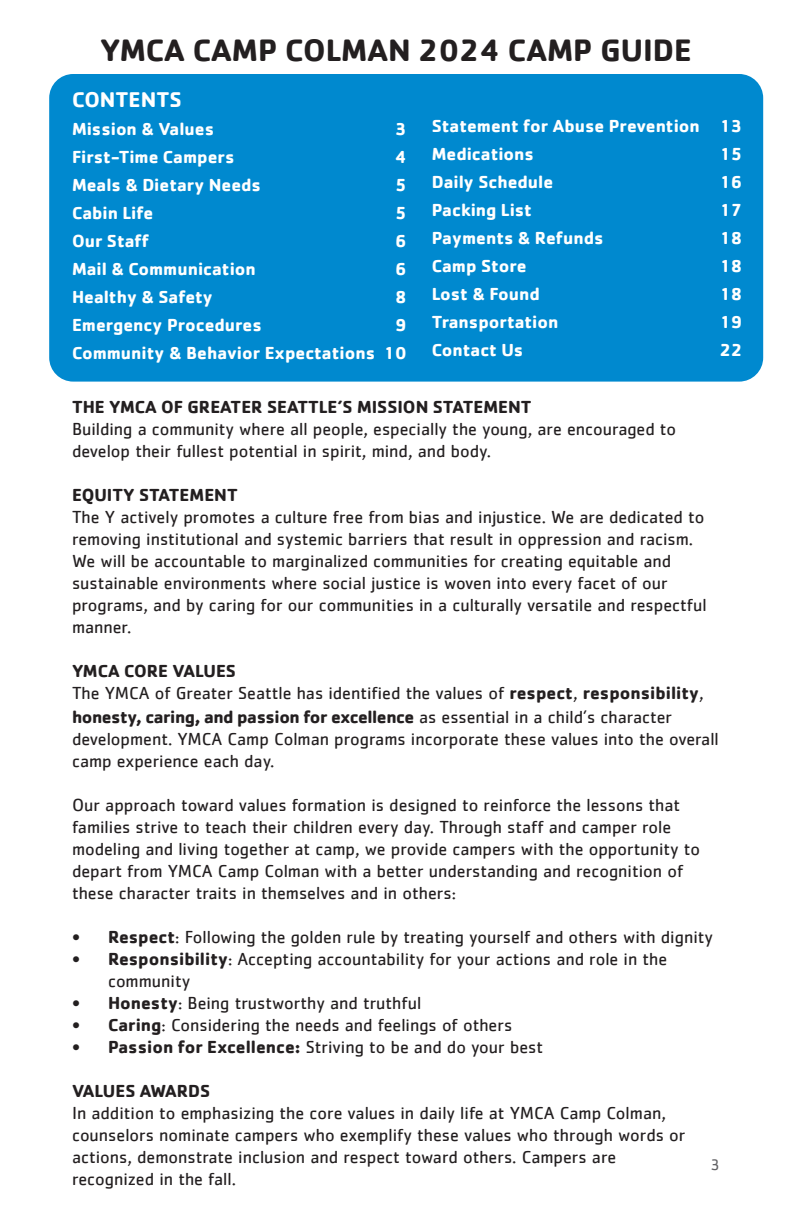
<style>
.page{position:relative;width:792px;height:1224px;background:#fff}
.page>*{position:absolute;margin:0;border:0;box-sizing:border-box;transform-origin:0 0}
.t1{font:700 32px "Cachet";color:#231f20}
.t2{font:700 22px "Cachet";color:#fff}
.t3{font:18px/22px "Cachet";color:#231f20}
.t4{font:700 18px "Cachet";color:#fff}
.t5{font:700 18px "Cachet";color:#231f20}
.t6{font:16px "Cachet";color:#636366}
.s1{font-weight:700}
</style>
<div class="page">
<div style="left:49px;top:74px;width:714px;height:308px;background:#0089cf;border-radius:24px"></div>
<p class="t1" style="left:100px;top:29px;width:593px">YMCA CAMP COLMAN 2024 CAMP GUIDE</p>
<p class="t2" style="left:72px;top:85px;width:111px">CONTENTS</p>
<p class="t4" style="left:72px;top:117px;width:144px">Mission &amp; Values</p>
<p class="t4" style="left:395px;top:117px;width:13px">3</p>
<p class="t4" style="left:72px;top:145px;width:164px">First-Time Campers</p>
<p class="t4" style="left:395px;top:145px;width:13px">4</p>
<p class="t4" style="left:72px;top:173px;width:191px">Meals &amp; Dietary Needs</p>
<p class="t4" style="left:395px;top:173px;width:13px">5</p>
<p class="t4" style="left:72px;top:201px;width:83px">Cabin Life</p>
<p class="t4" style="left:395px;top:201px;width:13px">5</p>
<p class="t4" style="left:72px;top:229px;width:79px">Our Staff</p>
<p class="t4" style="left:395px;top:229px;width:13px">6</p>
<p class="t4" style="left:72px;top:257px;width:185px">Mail &amp; Communication</p>
<p class="t4" style="left:395px;top:257px;width:13px">6</p>
<p class="t4" style="left:72px;top:285px;width:142px">Healthy &amp; Safety</p>
<p class="t4" style="left:395px;top:285px;width:13px">8</p>
<p class="t4" style="left:72px;top:313px;width:191px">Emergency Procedures</p>
<p class="t4" style="left:395px;top:313px;width:13px">9</p>
<p class="t4" style="left:72px;top:341px;width:336px">Community &amp; Behavior Expectations 10</p>
<p class="t4" style="left:432px;top:114px;width:312px">Statement for Abuse Prevention 13</p>
<p class="t4" style="left:432px;top:142px;width:104px">Medications</p>
<p class="t4" style="left:720px;top:142px;width:24px">15</p>
<p class="t4" style="left:432px;top:170px;width:123px">Daily Schedule</p>
<p class="t4" style="left:720px;top:170px;width:24px">16</p>
<p class="t4" style="left:432px;top:198px;width:102px">Packing List</p>
<p class="t4" style="left:720px;top:198px;width:24px">17</p>
<p class="t4" style="left:432px;top:226px;width:173px">Payments &amp; Refunds</p>
<p class="t4" style="left:720px;top:226px;width:24px">18</p>
<p class="t4" style="left:432px;top:254px;width:96px">Camp Store</p>
<p class="t4" style="left:720px;top:254px;width:24px">18</p>
<p class="t4" style="left:432px;top:282px;width:110px">Lost &amp; Found</p>
<p class="t4" style="left:720px;top:282px;width:24px">18</p>
<p class="t4" style="left:432px;top:310px;width:128px">Transportation</p>
<p class="t4" style="left:720px;top:310px;width:24px">19</p>
<p class="t4" style="left:432px;top:338px;width:93px">Contact Us</p>
<p class="t4" style="left:720px;top:338px;width:24px">22</p>
<p class="t5" style="left:72px;top:396px;width:461px">THE YMCA OF GREATER SEATTLE’S MISSION STATEMENT</p>
<p class="t3" style="left:72px;top:418px;width:606px">Building a community where all people, especially the young, are encouraged to develop their fullest potential in spirit, mind, and body.</p>
<p class="t5" style="left:72px;top:484px;width:167px">EQUITY STATEMENT</p>
<p class="t3" style="left:72px;top:506px;width:636px">The Y actively promotes a culture free from bias and injustice. We are dedicated to removing institutional and systemic barriers that result in oppression and racism.<br>We will be accountable to marginalized communities for creating equitable and sustainable environments where social justice is woven into every facet of our programs, and by caring for our communities in a culturally versatile and respectful manner.</p>
<p class="t5" style="left:72px;top:660px;width:166px">YMCA CORE VALUES</p>
<p class="t3" style="left:72px;top:681px;width:633px;line-height:24px">The YMCA of Greater Seattle has identified the values of <span class="s1">respect</span>, <span class="s1">responsibility</span>, <span class="s1">honesty, caring, and passion for excellence</span> as essential in a child’s character</p>
<p class="t3" style="left:72px;top:728px;width:648px">development. YMCA Camp Colman programs incorporate these values into the overall camp experience each day.</p>
<p class="t3" style="left:72px;top:794px;width:630px">Our approach toward values formation is designed to reinforce the lessons that families strive to teach their children every day. Through staff and camper role modeling and living together at camp, we provide campers with the opportunity to depart from YMCA Camp Colman with a better understanding and recognition of these character traits in themselves and in others:</p>
<p class="t3" style="left:72px;top:926px;width:643px"><span class="s1">• Respect</span>: Following the golden rule by treating yourself and others with dignity</p>
<p class="t3" style="left:108px;top:948px;width:561px;text-indent:-36px"><span class="s1">• Responsibility</span>: Accepting accountability for your actions and role in the community</p>
<p class="t3" style="left:72px;top:992px;width:351px"><span class="s1">• Honesty</span>: Being trustworthy and truthful</p>
<p class="t3" style="left:72px;top:1014px;width:442px"><span class="s1">• Caring</span>: Considering the needs and feelings of others</p>
<p class="t3" style="left:72px;top:1036px;width:473px"><span class="s1">• Passion for Excellence:</span> Striving to be and do your best</p>
<p class="t5" style="left:72px;top:1080px;width:140px">VALUES AWARDS</p>
<p class="t3" style="left:72px;top:1102px;width:615px">In addition to emphasizing the core values in daily life at YMCA Camp Colman, counselors nominate campers who exemplify these values who through words or actions, demonstrate inclusion and respect toward others. Campers are</p>
<p class="t3" style="left:72px;top:1168px;width:166px">recognized in the fall.</p>
<p class="t6" style="left:711px;top:1156px;width:11px">3</p>
</div>
